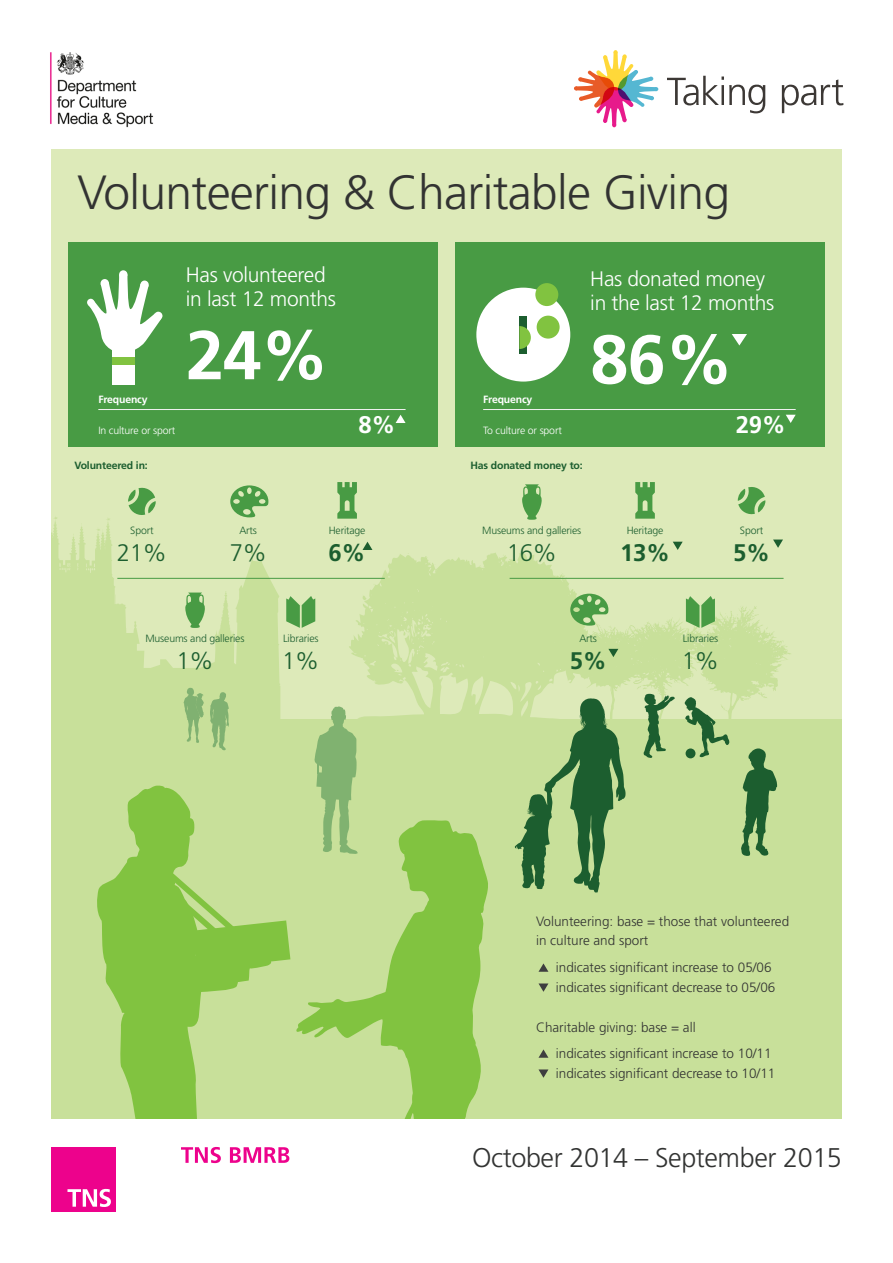
<style>
.page{position:relative;width:893px;height:1263px;background:#fff}
.page>*{position:absolute;margin:0;border:0;box-sizing:border-box;transform-origin:0 0}
.body{font:700 68.85px "Frutiger LT Std";color:#fff}
.body-2{font:300 48px "Frutiger LT Std";letter-spacing:-.015em;color:#323332}
.body-3{font:300 27px "Frutiger LT Std";letter-spacing:-.015em;color:#323332}
.body-4{font:300 24px "Frutiger LT Std";color:#1c5e2f}
.body-5{font:700 24px "Frutiger LT Std";color:#1c5e2f}
.body-6{font:700 24px "Frutiger LT Std";color:#fff}
.body-7{font:300 21px/24px "Frutiger LT Std";letter-spacing:-.015em;color:#fff}
.body-8{font:300 13.5px/19.5px "Frutiger LT Std";color:#323332}
.body-9{font:300 10.5px "Frutiger LT Std";letter-spacing:-.015em;color:#1c5e2f}
.body-10{font:300 10.5px "Frutiger LT Std";letter-spacing:-.015em;color:#fff}
.body-11{font:700 10.5px "Frutiger LT Std";letter-spacing:-.015em;color:#1c5e2f}
.body-12{font:700 10.5px "Frutiger LT Std";letter-spacing:-.015em;color:#fff}
</style>
<div class="page">
<div style="left:51px;top:149px;width:791px;height:573px;background:#ddeab9"></div>
<svg style="left:51px;top:517px;width:202px;height:202px;fill:#c8e09a"></svg>
<div style="left:51px;top:719px;width:791px;height:399px;background:#c8e09a"></div>
<svg style="left:296px;top:972px;width:185px;height:146px;fill:#81c340"></svg>
<svg style="left:97px;top:789px;width:153px;height:329px;fill:#81c340"></svg>
<img style="left:50px;top:52px;width:104px;height:76px">
<svg style="left:574px;top:50px;width:84px;height:77px"></svg>
<svg style="left:667px;top:76px;width:98px;height:37px"></svg>
<svg style="left:782px;top:79px;width:61px;height:34px"></svg>
<svg style="left:538px;top:1049px;width:10px;height:9px"></svg>
<svg style="left:538px;top:1069px;width:10px;height:9px"></svg>
<svg style="left:538px;top:983px;width:10px;height:9px"></svg>
<div style="left:51px;top:1147px;width:65px;height:65px;background:#ed028c"></div>
<svg style="left:67px;top:1189px;width:44px;height:18px"></svg>
<svg style="left:181px;top:1147px;width:40px;height:16px"></svg>
<svg style="left:230px;top:1147px;width:59px;height:16px"></svg>
<div style="left:455px;top:242px;width:370px;height:204px;background:#489b44"></div>
<div style="left:68px;top:242px;width:370px;height:204px;background:#489b44"></div>
<div style="left:119px;top:270px;width:8px;height:9px;background:#fff;border-radius:50%"></div>
<div style="left:154px;top:312px;width:8px;height:8px;background:#fff;border-radius:50%"></div>
<svg style="left:88px;top:274px;width:73px;height:76px"></svg>
<div style="left:112px;top:364px;width:23px;height:21px;background:#fff"></div>
<div style="left:112px;top:344px;width:23px;height:13px;background:#fff"></div>
<div style="left:112px;top:357px;width:23px;height:7px;background:#81c340"></div>
<div style="left:476px;top:288px;width:94px;height:94px;background:#fff;border-radius:50%"></div>
<div style="left:519px;top:316px;width:8px;height:37px;background:#1c5e2f"></div>
<div style="left:537px;top:316px;width:23px;height:23px;background:#81c340;border-radius:50%"></div>
<svg style="left:519px;top:326px;width:12px;height:23px"></svg>
<div style="left:535px;top:283px;width:23px;height:23px;background:#81c340;border-radius:50%"></div>
<hr style="left:98px;top:409px;width:308px;height:1px;background:#f3f3f3">
<hr style="left:483px;top:409px;width:313px;height:1px;background:#f3f3f3">
<svg style="left:230px;top:485px;width:38px;height:32px"></svg>
<svg style="left:128px;top:487px;width:28px;height:28px"></svg>
<svg style="left:522px;top:484px;width:20px;height:36px"></svg>
<svg style="left:337px;top:482px;width:20px;height:37px"></svg>
<svg style="left:635px;top:482px;width:20px;height:37px"></svg>
<svg style="left:738px;top:487px;width:28px;height:28px"></svg>
<svg style="left:786px;top:415px;width:10px;height:8px"></svg>
<svg style="left:396px;top:415px;width:10px;height:8px"></svg>
<hr style="left:117px;top:578px;width:268px;height:1px;background:#489b44">
<svg style="left:732px;top:334px;width:15px;height:11px"></svg>
<svg style="left:148px;top:539px;width:643px;height:433px"></svg>
<p class="body-2" style="left:78px;top:165px;width:654px">Volunteering &amp; Charitable Giving</p>
<p class="body-7" style="left:186px;top:263px;width:152px">Has volunteered in last 12 months</p>
<p class="body" style="left:186px;top:315px;width:145px">24%</p>
<p class="body-12" style="left:98px;top:393px;width:51px">Frequency</p>
<p class="body-12" style="left:483px;top:393px;width:51px">Frequency</p>
<p class="body-7" style="left:590px;top:267px;width:185px">Has donated money in the last 12 months</p>
<p class="body" style="left:590px;top:319px;width:145px">86%</p>
<p class="body-10" style="left:98px;top:425px;width:78px">In culture or sport</p>
<p class="body-6" style="left:359px;top:411px;width:38px">8%</p>
<p class="body-10" style="left:483px;top:425px;width:80px">To culture or sport</p>
<p class="body-6" style="left:736px;top:410px;width:51px">29%</p>
<p class="body-11" style="left:74px;top:460px;width:75px">Volunteered in:</p>
<p class="body-11" style="left:470px;top:460px;width:114px">Has donated money to:</p>
<p class="body-9" style="left:130px;top:525px;width:25px">Sport</p>
<p class="body-4" style="left:117px;top:539px;width:51px">21%</p>
<p class="body-9" style="left:239px;top:525px;width:19px">Arts</p>
<p class="body-4" style="left:230px;top:539px;width:38px">7%</p>
<p class="body-9" style="left:329px;top:525px;width:38px">Heritage</p>
<p class="body-5" style="left:329px;top:539px;width:38px">6%</p>
<p class="body-9" style="left:482px;top:524px;width:100px">Museums and galleries</p>
<p class="body-4" style="left:507px;top:539px;width:51px">16%</p>
<p class="body-9" style="left:627px;top:525px;width:38px">Heritage</p>
<p class="body-5" style="left:620px;top:539px;width:51px">13%</p>
<p class="body-9" style="left:740px;top:525px;width:25px">Sport</p>
<p class="body-5" style="left:733px;top:539px;width:38px">5%</p>
<p class="body-9" style="left:145px;top:633px;width:100px">Museums and galleries</p>
<p class="body-4" style="left:176px;top:647px;width:38px">1%</p>
<p class="body-9" style="left:283px;top:633px;width:37px">Libraries</p>
<p class="body-4" style="left:282px;top:647px;width:38px">1%</p>
<p class="body-9" style="left:579px;top:633px;width:19px">Arts</p>
<p class="body-5" style="left:570px;top:647px;width:38px">5%</p>
<p class="body-9" style="left:683px;top:633px;width:37px">Libraries</p>
<p class="body-4" style="left:682px;top:647px;width:38px">1%</p>
<p class="body-8" style="left:536px;top:912px;width:255px">Volunteering: base = those that volunteered in culture and sport</p>
<p class="body-8" style="left:556px;top:957px;width:217px">indicates significant increase to 05/06</p>
<p class="body-8" style="left:556px;top:977px;width:221px">indicates significant decrease to 05/06</p>
<p class="body-8" style="left:536px;top:1018px;width:161px">Charitable giving: base = all</p>
<p class="body-8" style="left:556px;top:1043px;width:217px">indicates significant increase to 10/11</p>
<p class="body-8" style="left:556px;top:1063px;width:221px">indicates significant decrease to 10/11</p>
<p class="body-3" style="left:472px;top:1142px;width:371px">October 2014 – September 2015</p>
</div>
